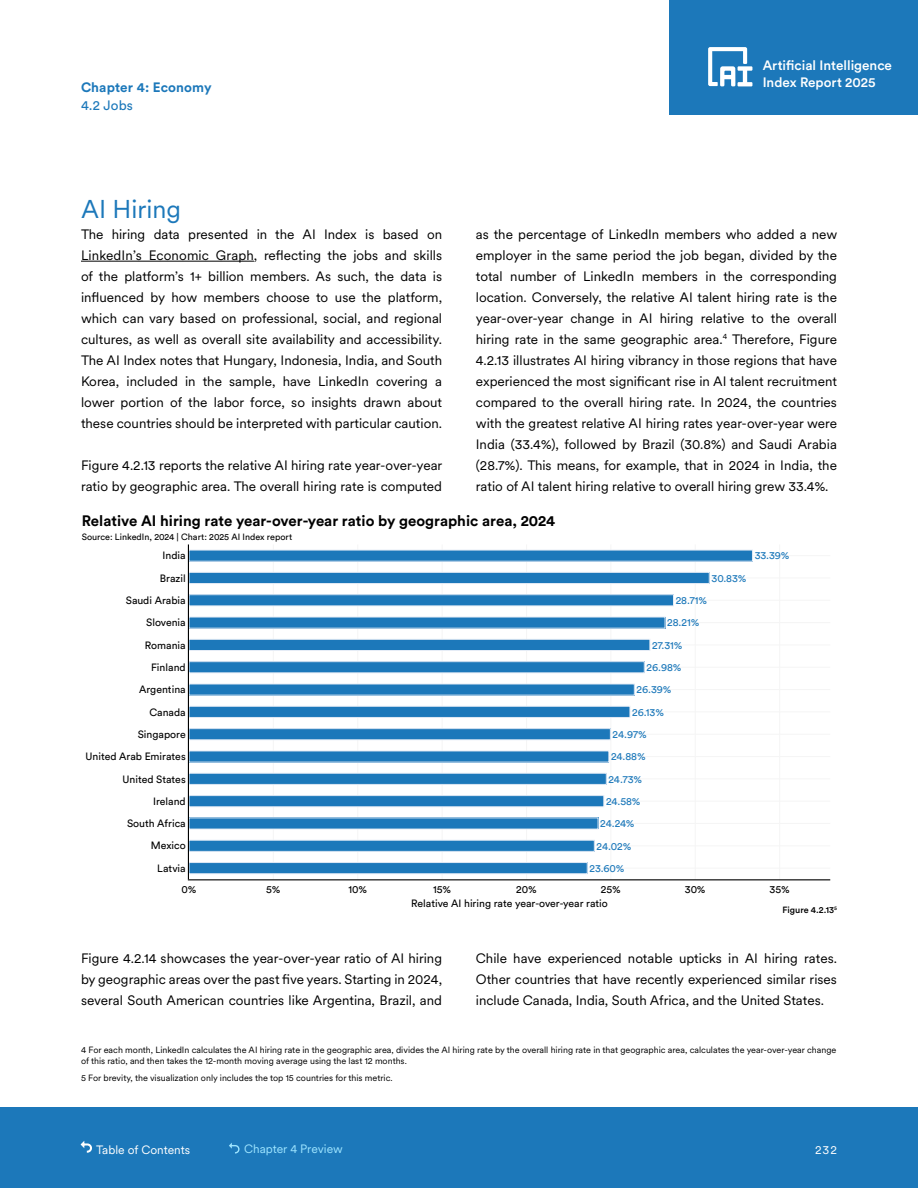
<style>
.page{position:relative;width:918px;height:1188px;background:#fff}
.page>*{position:absolute;margin:0;border:0;box-sizing:border-box;transform-origin:0 0}
.t1{font:25.5px "Circular XX";color:#1c78ba}
.t2{font:700 15px "Circular Std";color:#000}
.t3{font:13.5px/21px "Circular XX";color:#000;text-align:justify}
.t4{font:500 13.5px/16.5px "Circular Std";color:#fff}
.t5{font:700 13.5px "Circular Std";letter-spacing:.01em;color:#1c78ba}
.t6{font:13.5px "Circular Std";color:#1c78ba}
.t7{font:12px "Circular XX";color:#fff}
.t8{font:12px "Circular XX";color:#9de4ff}
.t9{font:10.5px "Circular Std";color:#000}
.t10{font:10.5px "Circular Std";color:#1c78ba}
.t11{font:9px/10.5px "Circular XX";color:#000}
.t12{font:9px "Circular Std";color:#000}
.t13{font:500 9px "Circular Std";color:#000}
</style>
<div class="page">
<div style="left:0;top:1107px;width:918px;height:81px;background:#1c78ba"></div>
<div style="left:670px;top:0;width:248px;height:114px;background:#1c78ba"></div>
<svg style="left:708px;top:47px;width:44px;height:39px"></svg>
<svg style="left:81px;top:1141px;width:11px;height:12px"></svg>
<svg style="left:229px;top:1143px;width:11px;height:11px"></svg>
<hr style="left:273px;top:544px;width:1px;height:335px;background:#f5f5f5">
<hr style="left:357px;top:544px;width:1px;height:335px;background:#f5f5f5">
<hr style="left:442px;top:544px;width:1px;height:335px;background:#f5f5f5">
<hr style="left:526px;top:544px;width:1px;height:335px;background:#f5f5f5">
<hr style="left:611px;top:544px;width:1px;height:335px;background:#f5f5f5">
<hr style="left:695px;top:544px;width:1px;height:335px;background:#f5f5f5">
<hr style="left:779px;top:544px;width:1px;height:335px;background:#f5f5f5">
<hr style="left:189px;top:868px;width:641px;height:1px;background:#f5f5f5">
<hr style="left:189px;top:846px;width:641px;height:1px;background:#f5f5f5">
<hr style="left:189px;top:823px;width:641px;height:1px;background:#f5f5f5">
<hr style="left:189px;top:801px;width:641px;height:1px;background:#f5f5f5">
<hr style="left:189px;top:779px;width:641px;height:1px;background:#f5f5f5">
<hr style="left:189px;top:756px;width:641px;height:1px;background:#f5f5f5">
<hr style="left:189px;top:734px;width:641px;height:1px;background:#f5f5f5">
<hr style="left:189px;top:712px;width:641px;height:1px;background:#f5f5f5">
<hr style="left:189px;top:689px;width:641px;height:1px;background:#f5f5f5">
<hr style="left:189px;top:667px;width:641px;height:1px;background:#f5f5f5">
<hr style="left:189px;top:645px;width:641px;height:1px;background:#f5f5f5">
<hr style="left:189px;top:622px;width:641px;height:1px;background:#f5f5f5">
<hr style="left:189px;top:600px;width:641px;height:1px;background:#f5f5f5">
<hr style="left:189px;top:578px;width:641px;height:1px;background:#f5f5f5">
<hr style="left:189px;top:555px;width:641px;height:1px;background:#f5f5f5">
<div style="left:189px;top:863px;width:398px;height:11px;background:#1c78ba"></div>
<div style="left:189px;top:862px;width:398px;height:12px;border:1px solid #e5ecf6"></div>
<div style="left:189px;top:840px;width:405px;height:11px;background:#1c78ba"></div>
<div style="left:189px;top:840px;width:406px;height:12px;border:1px solid #e5ecf6"></div>
<div style="left:189px;top:818px;width:409px;height:11px;background:#1c78ba"></div>
<div style="left:189px;top:796px;width:415px;height:11px;background:#1c78ba"></div>
<div style="left:189px;top:795px;width:415px;height:12px;border:1px solid #e5ecf6"></div>
<div style="left:189px;top:773px;width:417px;height:11px;background:#1c78ba"></div>
<div style="left:189px;top:773px;width:418px;height:12px;border:1px solid #e5ecf6"></div>
<div style="left:189px;top:751px;width:420px;height:11px;background:#1c78ba"></div>
<div style="left:189px;top:729px;width:421px;height:11px;background:#1c78ba"></div>
<div style="left:189px;top:728px;width:422px;height:12px;border:1px solid #e5ecf6"></div>
<div style="left:189px;top:706px;width:441px;height:11px;background:#1c78ba"></div>
<div style="left:189px;top:706px;width:441px;height:12px;border:1px solid #e5ecf6"></div>
<div style="left:189px;top:684px;width:445px;height:11px;background:#1c78ba"></div>
<div style="left:189px;top:662px;width:455px;height:11px;background:#1c78ba"></div>
<div style="left:189px;top:661px;width:455px;height:12px;border:1px solid #e5ecf6"></div>
<div style="left:189px;top:639px;width:461px;height:12px;background:#1c78ba"></div>
<div style="left:189px;top:639px;width:461px;height:12px;border:1px solid #e5ecf6"></div>
<div style="left:189px;top:617px;width:476px;height:11px;background:#1c78ba"></div>
<div style="left:189px;top:595px;width:484px;height:11px;background:#1c78ba"></div>
<div style="left:189px;top:572px;width:520px;height:12px;background:#1c78ba"></div>
<div style="left:189px;top:572px;width:520px;height:12px;border:1px solid #e5ecf6"></div>
<div style="left:189px;top:550px;width:563px;height:11px;background:#1c78ba"></div>
<hr style="left:188px;top:879px;width:642px;height:1px;background:#000">
<hr style="left:188px;top:544px;width:1px;height:335px;background:#000">
<hr style="left:81px;top:261px;width:173px;height:1px;background:#000">
<p class="t5" style="left:81px;top:78px;width:132px">Chapter 4: Economy</p>
<p class="t6" style="left:81px;top:97px;width:53px">4.2 Jobs</p>
<p class="t4" style="left:763px;top:57px;width:131px">Artificial Intelligence<br>Index Report 2025</p>
<h1 class="t1" style="left:81px;top:192px;width:102px">AI Hiring</h1>
<p class="t3" style="left:81px;top:223px;width:363px">The hiring data presented in the AI Index is based on LinkedIn’s Economic Graph, reflecting the jobs and skills of the platform’s 1+ billion members. As such, the data is influenced by how members choose to use the platform, which can vary based on professional, social, and regional cultures, as well as overall site availability and accessibility.<br>The AI Index notes that Hungary, Indonesia, India, and South Korea, included in the sample, have LinkedIn covering a lower portion of the labor force, so insights drawn about these countries should be interpreted with particular caution.</p>
<p class="t3" style="left:81px;top:454px;width:363px">Figure 4.2.13 reports the relative AI hiring rate year-over-year ratio by geographic area. The overall hiring rate is computed</p>
<p class="t3" style="left:476px;top:223px;width:363px">as the percentage of LinkedIn members who added a new employer in the same period the job began, divided by the total number of LinkedIn members in the corresponding location. Conversely, the relative AI talent hiring rate is the year-over-year change in AI hiring relative to the overall hiring rate in the same geographic area.<sup>4</sup> Therefore, Figure 4.2.13 illustrates AI hiring vibrancy in those regions that have experienced the most significant rise in AI talent recruitment compared to the overall hiring rate. In 2024, the countries with the greatest relative AI hiring rates year-over-year were India (33.4%), followed by Brazil (30.8%) and Saudi Arabia (28.7%). This means, for example, that in 2024 in India, the ratio of AI talent hiring relative to overall hiring grew 33.4%.</p>
<p class="t2" style="left:82px;top:512px;width:475px">Relative AI hiring rate year-over-year ratio by geographic area, 2024</p>
<p class="t12" style="left:82px;top:531px;width:212px">Source: LinkedIn, 2024 | Chart: 2025 AI Index report</p>
<p class="t9" style="left:163px;top:549px;width:25px">India</p>
<p class="t10" style="left:755px;top:549px;width:36px">33.39%</p>
<p class="t9" style="left:160px;top:572px;width:27px">Brazil</p>
<p class="t10" style="left:712px;top:572px;width:36px">30.83%</p>
<p class="t9" style="left:126px;top:594px;width:61px">Saudi Arabia</p>
<p class="t10" style="left:676px;top:594px;width:33px">28.71%</p>
<p class="t9" style="left:146px;top:616px;width:41px">Slovenia</p>
<p class="t10" style="left:667px;top:616px;width:34px">28.21%</p>
<p class="t9" style="left:145px;top:639px;width:42px">Romania</p>
<p class="t10" style="left:652px;top:639px;width:32px">27.31%</p>
<p class="t9" style="left:151px;top:661px;width:36px">Finland</p>
<p class="t10" style="left:647px;top:661px;width:36px">26.98%</p>
<p class="t9" style="left:139px;top:683px;width:48px">Argentina</p>
<p class="t10" style="left:637px;top:683px;width:36px">26.39%</p>
<p class="t9" style="left:150px;top:706px;width:38px">Canada</p>
<p class="t10" style="left:632px;top:706px;width:33px">26.13%</p>
<p class="t9" style="left:138px;top:728px;width:49px">Singapore</p>
<p class="t10" style="left:613px;top:728px;width:36px">24.97%</p>
<p class="t9" style="left:86px;top:750px;width:102px">United Arab Emirates</p>
<p class="t10" style="left:611px;top:750px;width:36px">24.88%</p>
<p class="t9" style="left:123px;top:772px;width:65px">United States</p>
<p class="t10" style="left:609px;top:773px;width:35px">24.73%</p>
<p class="t9" style="left:153px;top:795px;width:34px">Ireland</p>
<p class="t10" style="left:606px;top:795px;width:36px">24.58%</p>
<p class="t9" style="left:127px;top:817px;width:60px">South Africa</p>
<p class="t10" style="left:600px;top:817px;width:36px">24.24%</p>
<p class="t9" style="left:151px;top:839px;width:36px">Mexico</p>
<p class="t10" style="left:597px;top:840px;width:36px">24.02%</p>
<p class="t9" style="left:157px;top:862px;width:30px">Latvia</p>
<p class="t10" style="left:590px;top:862px;width:36px">23.60%</p>
<p class="t9" style="left:182px;top:883px;width:16px">0%</p>
<p class="t9" style="left:266px;top:883px;width:16px">5%</p>
<p class="t9" style="left:348px;top:883px;width:20px">10%</p>
<p class="t9" style="left:433px;top:883px;width:19px">15%</p>
<p class="t9" style="left:516px;top:883px;width:22px">20%</p>
<p class="t9" style="left:601px;top:883px;width:21px">25%</p>
<p class="t9" style="left:685px;top:883px;width:22px">30%</p>
<p class="t9" style="left:770px;top:883px;width:22px">35%</p>
<p class="t9" style="left:411px;top:897px;width:198px">Relative AI hiring rate year-over-year ratio</p>
<p class="t13" style="left:783px;top:904px;width:56px">Figure 4.2.13<sup>5</sup></p>
<p class="t3" style="left:81px;top:948px;width:363px">Figure 4.2.14 showcases the year-over-year ratio of AI hiring by geographic areas over the past five years. Starting in 2024, several South American countries like Argentina, Brazil, and</p>
<p class="t3" style="left:476px;top:948px;width:363px">Chile have experienced notable upticks in AI hiring rates.<br>Other countries that have recently experienced similar rises include Canada, India, South Africa, and the United States.</p>
<p class="t11" style="left:81px;top:1044px;width:757px">4 For each month, LinkedIn calculates the AI hiring rate in the geographic area, divides the AI hiring rate by the overall hiring rate in that geographic area, calculates the year-over-year change of this ratio, and then takes the 12-month moving average using the last 12 months.</p>
<p class="t11" style="left:81px;top:1072px;width:313px">5 For brevity, the visualization only includes the top 15 countries for this metric.</p>
<p class="t7" style="left:96px;top:1141px;width:95px">Table of Contents</p>
<p class="t8" style="left:244px;top:1141px;width:100px">Chapter 4 Preview</p>
<p class="t7" style="left:815px;top:1141px;width:23px">232</p>
</div>
